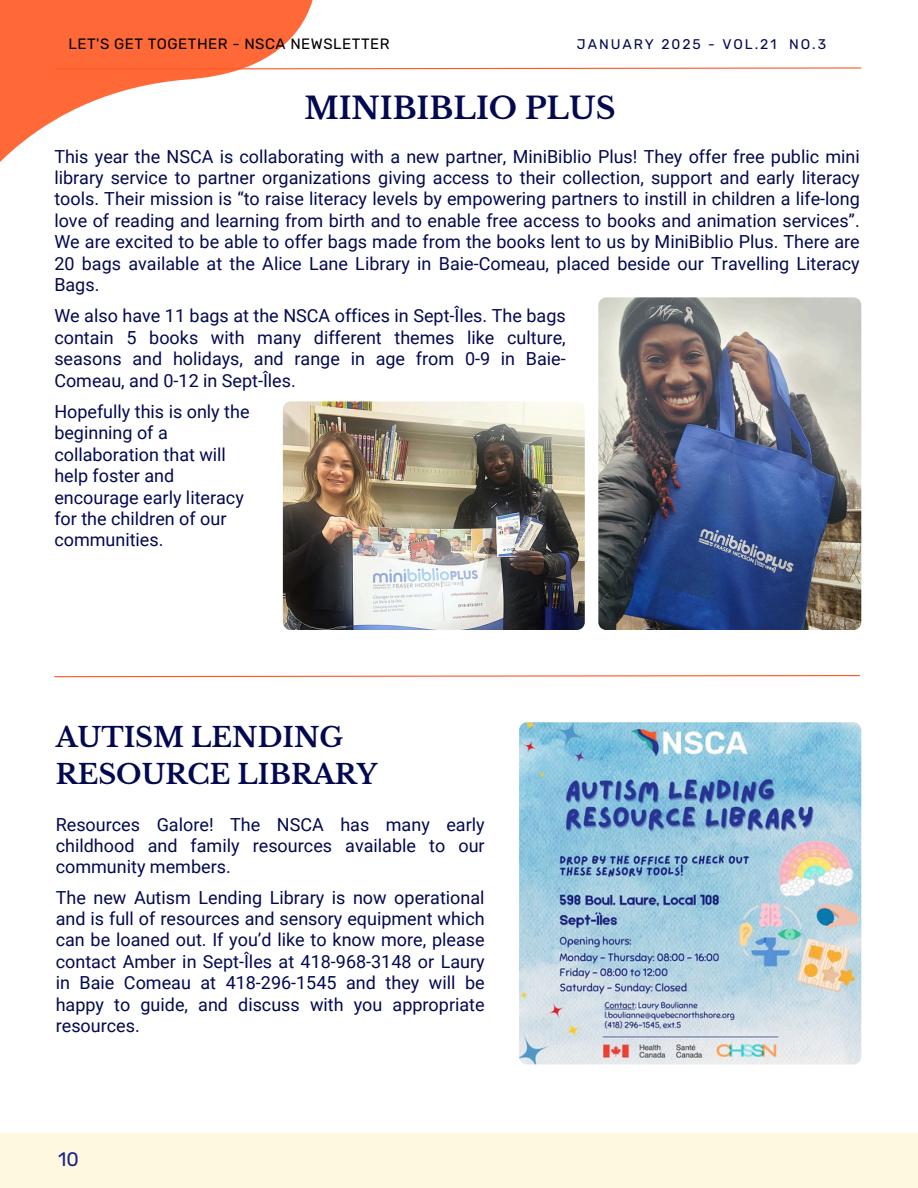
<style>
.page{position:relative;width:918px;height:1188px;background:#fff}
.page>*{position:absolute;margin:0;border:0;box-sizing:border-box;transform-origin:0 0}
.t1{font:700 30px "Libre Baskerville";color:#030950}
.t2{font:700 27px/37.2px "Libre Baskerville";color:#030950}
.t3{font:19.5px "Rubik";color:#1a227e}
.t4{font:18px/21.3px "Roboto";color:#030950;text-align:justify}
.t5{font:15px "Rubik";letter-spacing:.035em;color:#000}
.t6{font:13.95px "Rubik";letter-spacing:.14em;color:#030950}
</style>
<div class="page">
<svg style="left:0;top:0;width:313px;height:162px;fill:#ff6937"></svg>
<svg style="left:55px;top:67px;width:807px;height:3px"></svg>
<div style="left:0;top:1134px;width:918px;height:54px;background:#fff8e1"></div>
<img style="left:598px;top:297px;width:263px;height:333px">
<img style="left:283px;top:401px;width:302px;height:229px">
<img style="left:519px;top:722px;width:342px;height:342px">
<svg style="left:54px;top:675px;width:806px;height:3px"></svg>
<p class="t5" style="left:69px;top:35px;width:323px">LET'S GET TOGETHER - NSCA NEWSLETTER</p>
<p class="t6" style="left:577px;top:36px;width:251px">JANUARY 2025 - VOL.21 NO.3</p>
<h2 class="t1" style="left:304px;top:90px;width:313px">MINIBIBLIO PLUS</h2>
<h2 class="t4" style="left:54px;top:146px;width:807px">This year the NSCA is collaborating with a new partner, MiniBiblio Plus! They offer free public mini library service to partner organizations giving access to their collection, support and early literacy tools. Their mission is “to raise literacy levels by empowering partners to instill in children a life-long love of reading and learning from birth and to enable free access to books and animation services”.<br>We are excited to be able to offer bags made from the books lent to us by MiniBiblio Plus. There are 20 bags available at the Alice Lane Library in Baie-Comeau, placed beside our Travelling Literacy Bags.</h2>
<h2 class="t4" style="left:54px;top:306px;width:513px">We also have 11 bags at the NSCA offices in Sept-Îles. The bags contain 5 books with many different themes like culture, seasons and holidays, and range in age from 0-9 in Baie-Comeau, and 0-12 in Sept-Îles.</h2>
<p class="t4" style="left:54px;top:401px;width:197px;text-align:left">Hopefully this is only the beginning of a collaboration that will help foster and encourage early literacy for the children of our communities.</p>
<h1 class="t2" style="left:56px;top:718px;width:323px">AUTISM LENDING<br>RESOURCE LIBRARY</h1>
<p class="t4" style="left:56px;top:814px;width:430px">Resources Galore! The NSCA has many early childhood and family resources available to our community members.</p>
<p class="t4" style="left:56px;top:887px;width:430px">The new Autism Lending Library is now operational and is full of resources and sensory equipment which can be loaned out. If you’d like to know more, please contact Amber in Sept-Îles at 418-968-3148 or Laury in Baie Comeau at 418-296-1545 and they will be happy to guide, and discuss with you appropriate resources.</p>
<p class="t3" style="left:58px;top:1148px;width:22px">10</p>
</div>
